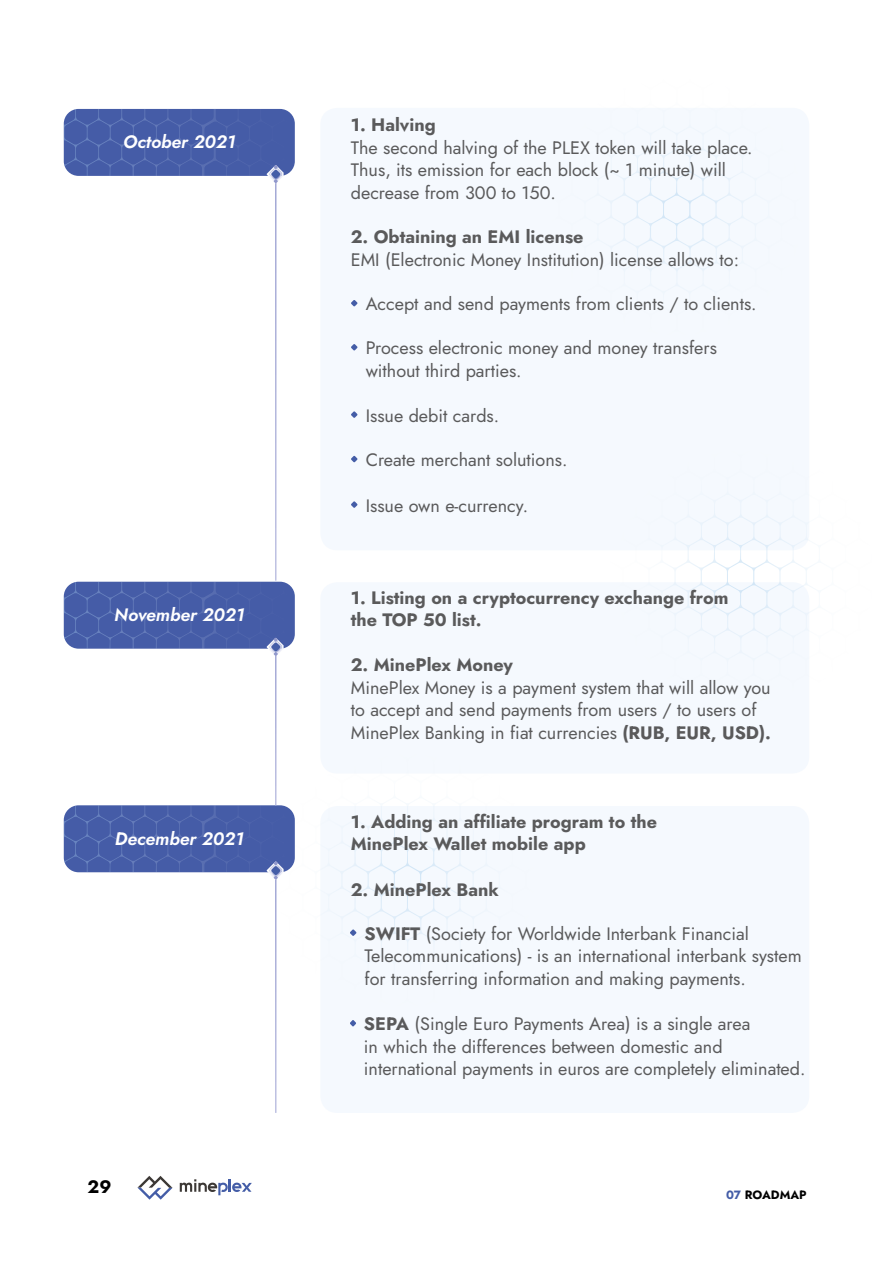
<style>
.page{position:relative;width:893px;height:1263px;background:#fff}
.page>*{position:absolute;margin:0;border:0;box-sizing:border-box;transform-origin:0 0}
.t1{font:18px/22.5px "Jost";color:#5a5a5b}
.t2{font:700 18px/22.5px "Jost";color:#5a5a5b}
.t3{font:italic 600 18px "Jost";color:#fff}
.t4{font:700 18px "Jost";color:#000}
.t5{font:700 12px "Jost";color:#000}
.s1{font-weight:700}
.s2{color:#445da7}
</style>
<div class="page">
<svg style="left:137px;top:1176px;width:36px;height:24px"></svg>
<svg style="left:180px;top:1179px;width:72px;height:16px"></svg>
<div style="left:320px;top:108px;width:489px;height:442px;background:#f5f9fe;border-radius:17px"></div>
<div style="left:320px;top:582px;width:489px;height:191px;background:#f5f9fe;border-radius:17px"></div>
<div style="left:320px;top:806px;width:489px;height:307px;background:#f5f9fe;border-radius:17px"></div>
<svg style="left:276px;top:745px;width:199px;height:220px"></svg>
<svg style="left:670px;top:514px;width:141px;height:125px"></svg>
<svg style="left:610px;top:147px;width:134px;height:124px"></svg>
<div style="left:64px;top:109px;width:231px;height:67px;background:#455ca7;border-radius:15px"></div>
<div style="left:64px;top:582px;width:231px;height:67px;background:#455ca7;border-radius:15px"></div>
<div style="left:64px;top:805px;width:231px;height:67px;background:#455ca7;border-radius:15px"></div>
<svg style="left:64px;top:109px;width:219px;height:74px"></svg>
<svg style="left:64px;top:582px;width:219px;height:74px"></svg>
<img style="left:283px;top:868px;width:1px;height:12px">
<svg style="left:64px;top:805px;width:219px;height:75px"></svg>
<svg style="left:351px;top:300px;width:7px;height:6px"></svg>
<svg style="left:351px;top:344px;width:7px;height:7px"></svg>
<svg style="left:351px;top:411px;width:7px;height:7px"></svg>
<svg style="left:350px;top:929px;width:6px;height:7px"></svg>
<svg style="left:350px;top:1020px;width:6px;height:6px"></svg>
<svg style="left:351px;top:456px;width:7px;height:6px"></svg>
<svg style="left:351px;top:501px;width:7px;height:7px"></svg>
<p class="t3" style="left:123px;top:130px;width:114px">October 2021</p>
<p class="t3" style="left:114px;top:603px;width:132px">November 2021</p>
<p class="t3" style="left:115px;top:826px;width:130px">December 2021</p>
<p class="t4" style="left:88px;top:1174px;width:25px">29</p>
<p class="t2" style="left:351px;top:114px;width:86px">1. Halving</p>
<p class="t1" style="left:351px;top:136px;width:403px">The second halving of the PLEX token will take place.<br>Thus, its emission for each block (~ 1 minute) will decrease from 300 to 150.</p>
<p class="t2" style="left:351px;top:226px;width:234px">2. Obtaining an EMI license</p>
<p class="t1" style="left:351px;top:248px;width:390px">EMI (Electronic Money Institution) license allows to:</p>
<p class="t1" style="left:366px;top:293px;width:392px">Accept and send payments from clients / to clients.</p>
<p class="t1" style="left:366px;top:337px;width:353px">Process electronic money and money transfers without third parties.</p>
<p class="t1" style="left:366px;top:404px;width:135px">Issue debit cards.</p>
<p class="t1" style="left:366px;top:449px;width:203px">Create merchant solutions.</p>
<p class="t1" style="left:366px;top:494px;width:164px">Issue own e-currency.</p>
<p class="t2" style="left:351px;top:587px;width:379px">1. Listing on a cryptocurrency exchange from the TOP 50 list.</p>
<p class="t2" style="left:351px;top:654px;width:164px">2. MinePlex Money</p>
<p class="t1" style="left:351px;top:676px;width:422px">MinePlex Money is a payment system that will allow you to accept and send payments from users / to users of<br>MinePlex Banking in fiat currencies <span class="s1">(RUB, EUR, USD).</span></p>
<p class="t2" style="left:351px;top:810px;width:308px">1. Adding an affiliate program to the<br>MinePlex Wallet mobile app</p>
<p class="t2" style="left:351px;top:878px;width:150px">2. MinePlex Bank</p>
<p class="t1" style="left:365px;top:922px;width:439px"><span class="s1">SWIFT</span> (Society for Worldwide Interbank Financial<br>Telecommunications) - is an international interbank system for transferring information and making payments.</p>
<p class="t1" style="left:364px;top:1013px;width:443px"><span class="s1">SEPA</span> (Single Euro Payments Area) is a single area<br>in which the differences between domestic and international payments in euros are completely eliminated.</p>
<p class="t5" style="left:726px;top:1187px;width:82px"><span class="s2">07</span> ROADMAP</p>
</div>
